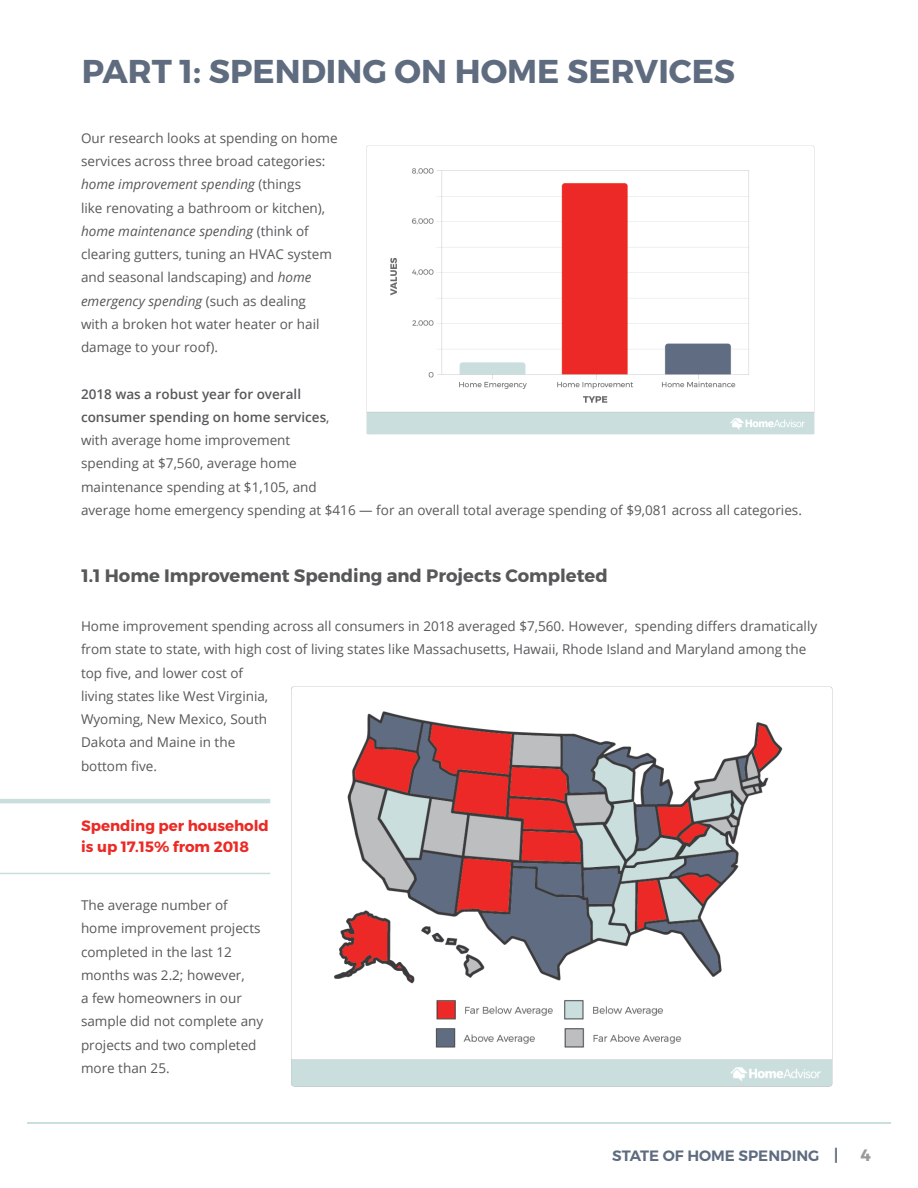
<style>
.page{position:relative;width:918px;height:1188px;background:#fff}
.page>*{position:absolute;margin:0;border:0;box-sizing:border-box;transform-origin:0 0}
.t1{font:700 33px "Montserrat";color:#5f6c80}
.t2{font:700 18px "Montserrat";color:#57585a}
.t3{font:700 16.5px "Montserrat";color:#999}
.t4{font:700 15px/21px "Montserrat";color:#ec2a25}
.t5{font:600 15px "Montserrat";color:#5f6c80}
.t6{font:13.5px/23.2px "Open Sans";color:#57585a}
.s1{font-style:italic}
.s2{font-weight:600}
.s3{font-size:16.5px}
</style>
<div class="page">
<hr style="left:27px;top:1123px;width:864px;height:1px;background:#cadedc">
<img style="left:366px;top:145px;width:449px;height:290px">
<img style="left:291px;top:686px;width:542px;height:401px">
<hr style="left:0;top:799px;width:270px;height:4px;background:#cadedc">
<hr style="left:0;top:873px;width:270px;height:1px;background:#cadedc">
<p class="t1" style="left:82px;top:51px;width:655px">PART 1: SPENDING ON HOME SERVICES</p>
<p class="t6" style="left:81px;top:126px;width:258px">Our research looks at spending on home services across three broad categories: <span class="s1">home improvement spending</span> (things<br>like renovating a bathroom or kitchen), <span class="s1">home maintenance spending</span> (think of clearing gutters, tuning an HVAC system and seasonal landscaping) and <span class="s1">home emergency spending</span> (such as dealing<br>with a broken hot water heater or hail damage to your roof).</p>
<p class="t6" style="left:81px;top:382px;width:722px"><span class="s2">2018 was a robust year for overall<br>consumer spending on home services</span>,<br>with average home improvement<br>spending at $7,560, average home<br>maintenance spending at $1,105, and<br>average home emergency spending at $416 — for an overall total average spending of $9,081 across all categories.</p>
<p class="t2" style="left:81px;top:564px;width:528px">1.1 Home Improvement Spending and Projects Completed</p>
<p class="t6" style="left:81px;top:614px;width:738px">Home improvement spending across all consumers in 2018 averaged $7,560. However, spending differs dramatically from state to state, with high cost of living states like Massachusetts, Hawaii, Rhode Island and Maryland among the top five, and lower cost of<br>living states like West Virginia,<br>Wyoming, New Mexico, South<br>Dakota and Maine in the<br>bottom five.</p>
<p class="t4" style="left:81px;top:816px;width:189px">Spending per household is up 17.15% from 2018</p>
<p class="t6" style="left:81px;top:893px;width:184px">The average number of home improvement projects completed in the last 12 months was 2.2; however,<br>a few homeowners in our sample did not complete any projects and two completed more than 25.</p>
<p class="t5" style="left:612px;top:1146px;width:228px">STATE OF HOME SPENDING <span class="s3">|</span></p>
<p class="t3" style="left:860px;top:1144px;width:12px">4</p>
</div>
